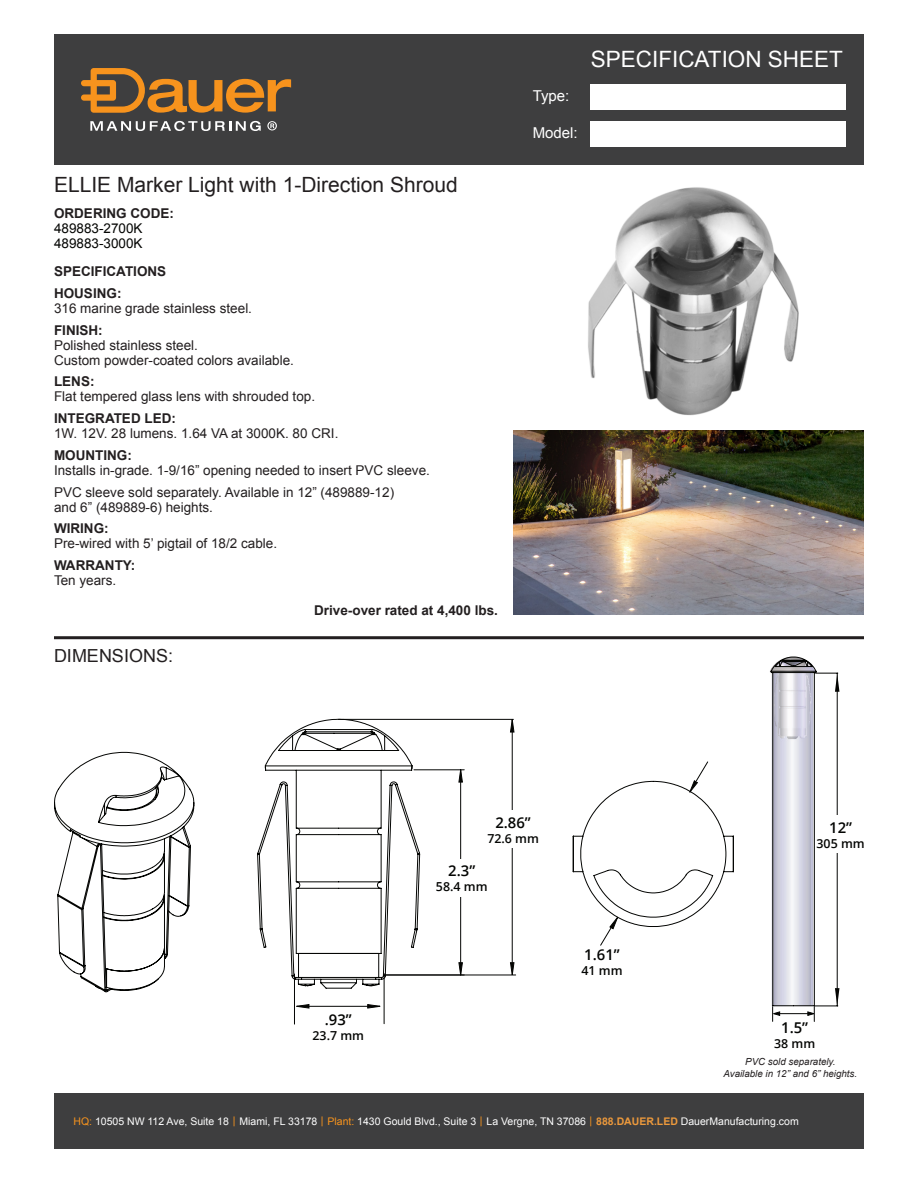
<style>
.page{position:relative;width:918px;height:1188px;background:#fff}
.page>*{position:absolute;margin:0;border:0;box-sizing:border-box;transform-origin:0 0}
.t1{font:22.5px "Arial";color:#fff}
.t2{font:21px "Arial";color:#231f20}
.t3{font:18px "Arial";color:#231f20}
.t4{font:15px "Arial";color:#fff}
.t5{font:600 14.85px "Open Sans";color:#040503}
.t6{font:13.5px/15px "Arial";color:#231f20}
.t7{font:700 13.5px/21.8px "Arial";color:#231f20}
.t8{font:13.5px/15px "Arial";color:#040503}
.t9{font:600 12.45px "Open Sans";color:#040503}
.t10{font:10.5px "Arial";color:#fff}
.t11{font:italic 9.75px/11.2px "Arial";color:#231f20;text-align:center}
.s1{color:#f7931d}
.s2{font-weight:700;color:#ec993c}
</style>
<div class="page">
<div style="left:54px;top:34px;width:810px;height:131px;background:#3e3e3f"></div>
<div style="left:591px;top:84px;width:255px;height:25px;background:#fff"></div>
<div style="left:591px;top:122px;width:255px;height:25px;background:#fff"></div>
<svg style="left:90px;top:121px;width:171px;height:10px"></svg>
<svg style="left:267px;top:121px;width:10px;height:9px"></svg>
<svg style="left:81px;top:68px;width:210px;height:45px"></svg>
<div style="left:54px;top:1094px;width:810px;height:55px;background:#3e3e3f"></div>
<hr style="left:54px;top:636px;width:810px;height:3px;background:#231f20">
<img style="left:513px;top:431px;width:351px;height:184px">
<hr style="left:384px;top:975px;width:132px;height:1px;background:#040503">
<hr style="left:338px;top:719px;width:175px;height:1px;background:#040503">
<hr style="left:414px;top:769px;width:50px;height:1px;background:#040503">
<svg style="left:510px;top:719px;width:5px;height:257px"></svg>
<svg style="left:458px;top:769px;width:5px;height:207px"></svg>
<div style="left:496px;top:811px;width:33px;height:37px;background:#fff"></div>
<div style="left:444px;top:859px;width:32px;height:37px;background:#fff"></div>
<hr style="left:294px;top:974px;width:1px;height:50px;background:#040503">
<hr style="left:384px;top:974px;width:1px;height:50px;background:#040503">
<hr style="left:297px;top:1006px;width:83px;height:1px;background:#040503">
<svg style="left:367px;top:1004px;width:14px;height:5px"></svg>
<svg style="left:296px;top:1004px;width:14px;height:5px"></svg>
<svg style="left:54px;top:751px;width:141px;height:242px"></svg>
<svg style="left:257px;top:718px;width:164px;height:271px"></svg>
<svg style="left:770px;top:657px;width:69px;height:364px"></svg>
<svg style="left:572px;top:761px;width:162px;height:185px"></svg>
<img style="left:588px;top:187px;width:211px;height:229px">
<h2 class="t2" style="left:54px;top:171px;width:405px">ELLIE Marker Light with 1-Direction Shroud</h2>
<p class="t7" style="left:54px;top:203px;width:122px">ORDERING CODE:</p>
<p class="t8" style="left:54px;top:221px;width:90px">489883-2700K<br>489883-3000K</p>
<p class="t7" style="left:54px;top:261px;width:114px">SPECIFICATIONS<br>HOUSING:</p>
<p class="t6" style="left:54px;top:301px;width:200px">316 marine grade stainless steel.</p>
<p class="t7" style="left:54px;top:320px;width:50px">FINISH:</p>
<p class="t6" style="left:54px;top:338px;width:242px">Polished stainless steel.<br>Custom powder-coated colors available.</p>
<p class="t7" style="left:54px;top:371px;width:42px">LENS:</p>
<p class="t6" style="left:54px;top:389px;width:263px">Flat tempered glass lens with shrouded top.</p>
<p class="t7" style="left:54px;top:408px;width:123px">INTEGRATED LED:</p>
<p class="t6" style="left:54px;top:426px;width:286px">1W. 12V. 28 lumens. 1.64 VA at 3000K. 80 CRI.</p>
<p class="t7" style="left:54px;top:445px;width:79px">MOUNTING:</p>
<p class="t6" style="left:54px;top:459px;width:377px;line-height:21.8px">Installs in-grade. 1-9/16” opening needed to insert PVC sleeve.<br>PVC sleeve sold separately. Available in 12” (489889-12)</p>
<p class="t6" style="left:54px;top:500px;width:161px">and 6” (489889-6) heights.</p>
<p class="t7" style="left:54px;top:518px;width:56px">WIRING:</p>
<p class="t6" style="left:54px;top:536px;width:225px">Pre-wired with 5’ pigtail of 18/2 cable.</p>
<p class="t7" style="left:54px;top:555px;width:83px">WARRANTY:</p>
<p class="t6" style="left:54px;top:573px;width:64px">Ten years.</p>
<h3 class="t3" style="left:54px;top:644px;width:121px">DIMENSIONS:</h3>
<p class="t7" style="left:314px;top:599px;width:185px">Drive-over rated at 4,400 lbs.</p>
<p class="t4" style="left:533px;top:85px;width:38px">Type:</p>
<h1 class="t1" style="left:591px;top:44px;width:254px">SPECIFICATION SHEET</h1>
<p class="t5" style="left:325px;top:1010px;width:28px">.93”</p>
<p class="t9" style="left:313px;top:1027px;width:53px">23.7 mm</p>
<p class="t5" style="left:495px;top:813px;width:37px">2.86”</p>
<p class="t9" style="left:487px;top:830px;width:53px">72.6 mm</p>
<p class="t5" style="left:448px;top:860px;width:28px">2.3”</p>
<p class="t9" style="left:436px;top:878px;width:53px">58.4 mm</p>
<p class="t5" style="left:584px;top:945px;width:37px">1.61”</p>
<p class="t9" style="left:582px;top:962px;width:43px">41 mm</p>
<p class="t5" style="left:829px;top:817px;width:24px">12”</p>
<p class="t9" style="left:817px;top:834px;width:50px">305 mm</p>
<p class="t5" style="left:781px;top:1017px;width:28px">1.5”</p>
<p class="t9" style="left:774px;top:1035px;width:43px">38 mm</p>
<p class="t11" style="left:724px;top:1057px;width:135px">PVC sold separately.<br>Available in 12” and 6” heights.</p>
<p class="t10" style="left:73px;top:1115px;width:727px"><span class="s1">HQ:</span> 10505 NW 112 Ave, Suite 18 <span class="s1">|</span> Miami, FL 33178 <span class="s1">| Plant:</span> 1430 Gould Blvd., Suite 3 <span class="s1">|</span> La Vergne, TN 37086 <span class="s1">|</span> <span class="s2">888.DAUER.LED</span> DauerManufacturing.com</p>
</div>
